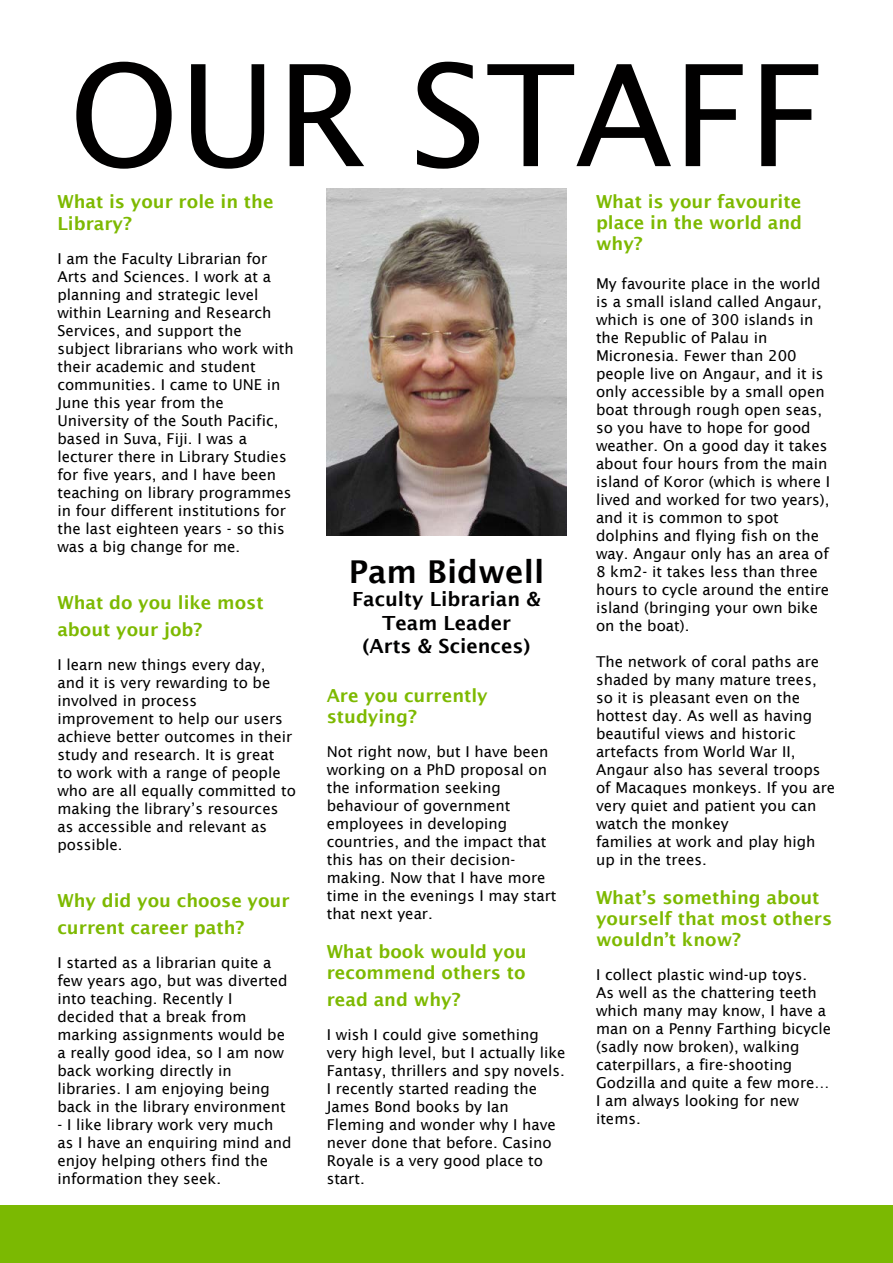
<style>
.page{position:relative;width:893px;height:1263px;background:#fff}
.page>*{position:absolute;margin:0;border:0;box-sizing:border-box;transform-origin:0 0}
.t1{font:141px "Lucida Sans";color:#010000}
.t2{font:600 31.5px "Lucida Sans";color:#010000}
.t3{font:600 19.5px/23.4px "Lucida Sans";color:#010000;text-align:center}
.t4{font:600 18px/21px "Lucida Sans";color:#7db900}
.t5{font:15px/18px "Lucida Sans";color:#000}
</style>
<div class="page">
<div style="left:0;top:1205px;width:893px;height:58px;background:#7bb902"></div>
<img style="left:327px;top:189px;width:239px;height:347px">
<h1 class="t1" style="left:69px;top:35px;width:756px">OUR STAFF</h1>
<p class="t4" style="left:57px;top:191px;width:218px;line-height:21.6px">What is your role in the<br>Library?</p>
<p class="t5" style="left:57px;top:249px;width:238px">I am the Faculty Librarian for<br>Arts and Sciences. I work at a planning and strategic level within Learning and Research<br>Services, and support the subject librarians who work with their academic and student communities. I came to UNE in<br>June this year from the<br>University of the South Pacific, based in Suva, Fiji. I was a lecturer there in Library Studies for five years, and I have been teaching on library programmes in four different institutions for the last eighteen years - so this was a big change for me.</p>
<p class="t4" style="left:596px;top:191px;width:208px;text-align:justify">What is your favourite place in the world and why?</p>
<p class="t5" style="left:596px;top:275px;width:236px">My favourite place in the world is a small island called Angaur, which is one of 300 islands in the Republic of Palau in<br>Micronesia. Fewer than 200 people live on Angaur, and it is only accessible by a small open boat through rough open seas, so you have to hope for good weather. On a good day it takes about four hours from the main island of Koror (which is where I lived and worked for two years), and it is common to spot dolphins and flying fish on the way. Angaur only has an area of<br>8 km2- it takes less than three hours to cycle around the entire island (bringing your own bike on the boat).</p>
<p class="t5" style="left:596px;top:653px;width:241px">The network of coral paths are shaded by many mature trees, so it is pleasant even on the hottest day. As well as having beautiful views and historic artefacts from World War II,<br>Angaur also has several troops of Macaques monkeys. If you are very quiet and patient you can watch the monkey<br>families at work and play high up in the trees.</p>
<p class="t4" style="left:596px;top:887px;width:238px">What’s something about yourself that most others wouldn’t know?</p>
<p class="t5" style="left:596px;top:966px;width:237px">I collect plastic wind-up toys.<br>As well as the chattering teeth which many may know, I have a man on a Penny Farthing bicycle (sadly now broken), walking caterpillars, a fire-shooting<br>Godzilla and quite a few more…<br>I am always looking for new items.</p>
<h2 class="t2" style="left:349px;top:553px;width:197px">Pam Bidwell</h2>
<h3 class="t3" style="left:352px;top:587px;width:190px">Faculty Librarian &amp;<br>Team Leader<br>(Arts &amp; Sciences)</h3>
<p class="t4" style="left:57px;top:589px;width:208px;line-height:27px">What do you like most about your job?</p>
<p class="t5" style="left:57px;top:656px;width:240px">I learn new things every day, and it is very rewarding to be involved in process improvement to help our users achieve better outcomes in their study and research. It is great<br>to work with a range of people who are all equally committed to making the library’s resources as accessible and relevant as possible.</p>
<p class="t4" style="left:327px;top:685px;width:163px">Are you currently studying?</p>
<p class="t5" style="left:327px;top:743px;width:231px">Not right now, but I have been working on a PhD proposal on the information seeking behaviour of government employees in developing countries, and the impact that this has on their decision&shy;making. Now that I have more time in the evenings I may start that next year.</p>
<p class="t4" style="left:327px;top:941px;width:201px">What book would you recommend others to</p>
<p class="t4" style="left:327px;top:989px;width:135px">read and why?</p>
<p class="t5" style="left:327px;top:1026px;width:240px">I wish I could give something very high level, but I actually like<br>Fantasy, thrillers and spy novels.<br>I recently started reading the<br>James Bond books by Ian<br>Fleming and wonder why I have never done that before. Casino<br>Royale is a very good place to start.</p>
<p class="t4" style="left:57px;top:887px;width:234px;line-height:27px">Why did you choose your current career path?</p>
<p class="t5" style="left:57px;top:954px;width:232px">I started as a librarian quite a few years ago, but was diverted into teaching. Recently I decided that a break from marking assignments would be a really good idea, so I am now back working directly in libraries. I am enjoying being back in the library environment</p>
<p class="t5" style="left:57px;top:1116px;width:236px">- I like library work very much as I have an enquiring mind and enjoy helping others find the information they seek.</p>
</div>
